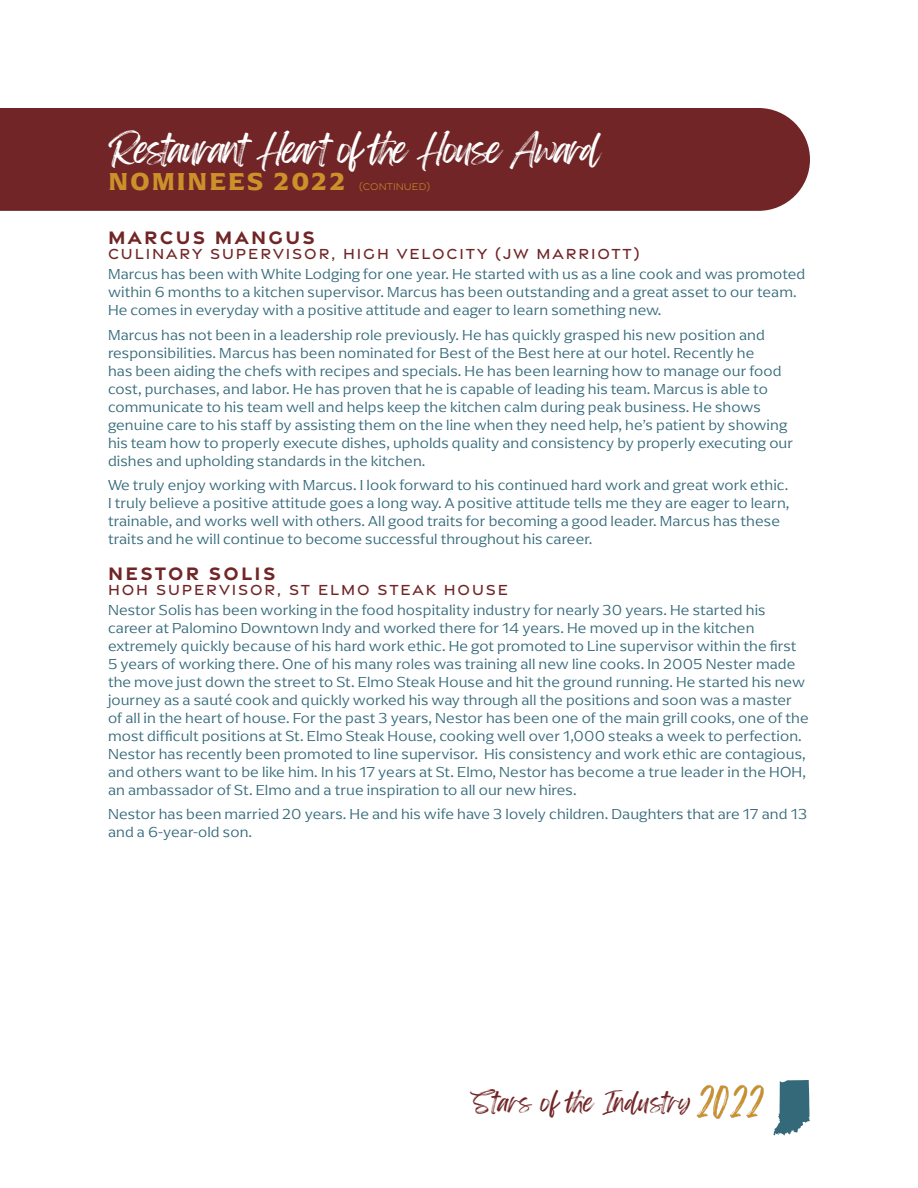
<style>
.page{position:relative;width:918px;height:1188px;background:#fff}
.page>*{position:absolute;margin:0;border:0;box-sizing:border-box;transform-origin:0 0}
.t1{font:33px "Feeling Passionate";letter-spacing:-.06em;color:#fff}
.t2{font:700 25.5px "Arpona";letter-spacing:.1em;color:#ce902a}
.t3{font:22.5px "Feeling Passionate";color:#712526}
.Text_Info{font:700 19.5px "Gravesend Sans";letter-spacing:.12em;color:#712526}
.Text_Info-2{font:500 15.75px "Gravesend Sans";letter-spacing:.12em;color:#712526}
.Nominee_Information{font:300 15px/18px "Arpona";letter-spacing:.01em;color:#34697a}
.t4{font:300 10.5px "Gravesend Sans";color:#ce902a}
</style>
<div class="page">
<img style="left:696px;top:1085px;width:68px;height:34px">
<svg style="left:774px;top:1080px;width:36px;height:55px"></svg>
<div style="left:0;top:108px;width:810px;height:103px;background:#712526"></div>
<p class="t1" style="left:109px;top:123px;width:493px">Restaurant Heart of the House Award</p>
<p class="t2" style="left:109px;top:166px;width:238px">NOMINEES 2022</p>
<p class="t4" style="left:359px;top:181px;width:73px">(CONTINUED)</p>
<p class="Text_Info" style="left:108px;top:225px;width:208px">MARCUS MANGUS</p>
<p class="Text_Info-2" style="left:108px;top:245px;width:533px">CULINARY SUPERVISOR, HIGH VELOCITY (JW MARRIOTT)</p>
<p class="Nominee_Information" style="left:108px;top:265px;width:699px">Marcus has been with White Lodging for one year. He started with us as a line cook and was promoted within 6 months to a kitchen supervisor. Marcus has been outstanding and a great asset to our team.<br>He comes in everyday with a positive attitude and eager to learn something new.</p>
<p class="Nominee_Information" style="left:108px;top:326px;width:687px">Marcus has not been in a leadership role previously. He has quickly grasped his new position and responsibilities. Marcus has been nominated for Best of the Best here at our hotel. Recently he<br>has been aiding the chefs with recipes and specials. He has been learning how to manage our food cost, purchases, and labor. He has proven that he is capable of leading his team. Marcus is able to communicate to his team well and helps keep the kitchen calm during peak business. He shows genuine care to his staff by assisting them on the line when they need help, he’s patient by showing his team how to properly execute dishes, upholds quality and consistency by properly executing our dishes and upholding standards in the kitchen.</p>
<p class="Nominee_Information" style="left:108px;top:476px;width:683px">We truly enjoy working with Marcus. I look forward to his continued hard work and great work ethic.<br>I truly believe a positive attitude goes a long way. A positive attitude tells me they are eager to learn, trainable, and works well with others. All good traits for becoming a good leader. Marcus has these traits and he will continue to become successful throughout his career.</p>
<p class="Text_Info" style="left:108px;top:561px;width:169px">NESTOR SOLIS</p>
<p class="Text_Info-2" style="left:108px;top:580px;width:402px">HOH SUPERVISOR, ST ELMO STEAK HOUSE</p>
<p class="Nominee_Information" style="left:108px;top:600px;width:702px">Nestor Solis has been working in the food hospitality industry for nearly 30 years. He started his career at Palomino Downtown Indy and worked there for 14 years. He moved up in the kitchen extremely quickly because of his hard work ethic. He got promoted to Line supervisor within the first 5 years of working there. One of his many roles was training all new line cooks. In 2005 Nester made the move just down the street to St. Elmo Steak House and hit the ground running. He started his new journey as a sauté cook and quickly worked his way through all the positions and soon was a master of all in the heart of house. For the past 3 years, Nestor has been one of the main grill cooks, one of the most difficult positions at St. Elmo Steak House, cooking well over 1,000 steaks a week to perfection.<br>Nestor has recently been promoted to line supervisor. His consistency and work ethic are contagious, and others want to be like him. In his 17 years at St. Elmo, Nestor has become a true leader in the HOH, an ambassador of St. Elmo and a true inspiration to all our new hires.</p>
<p class="Nominee_Information" style="left:108px;top:805px;width:701px">Nestor has been married 20 years. He and his wife have 3 lovely children. Daughters that are 17 and 13 and a 6-year-old son.</p>
<h3 class="t3" style="left:473px;top:1084px;width:219px">Stars of the Industry</h3>
</div>
